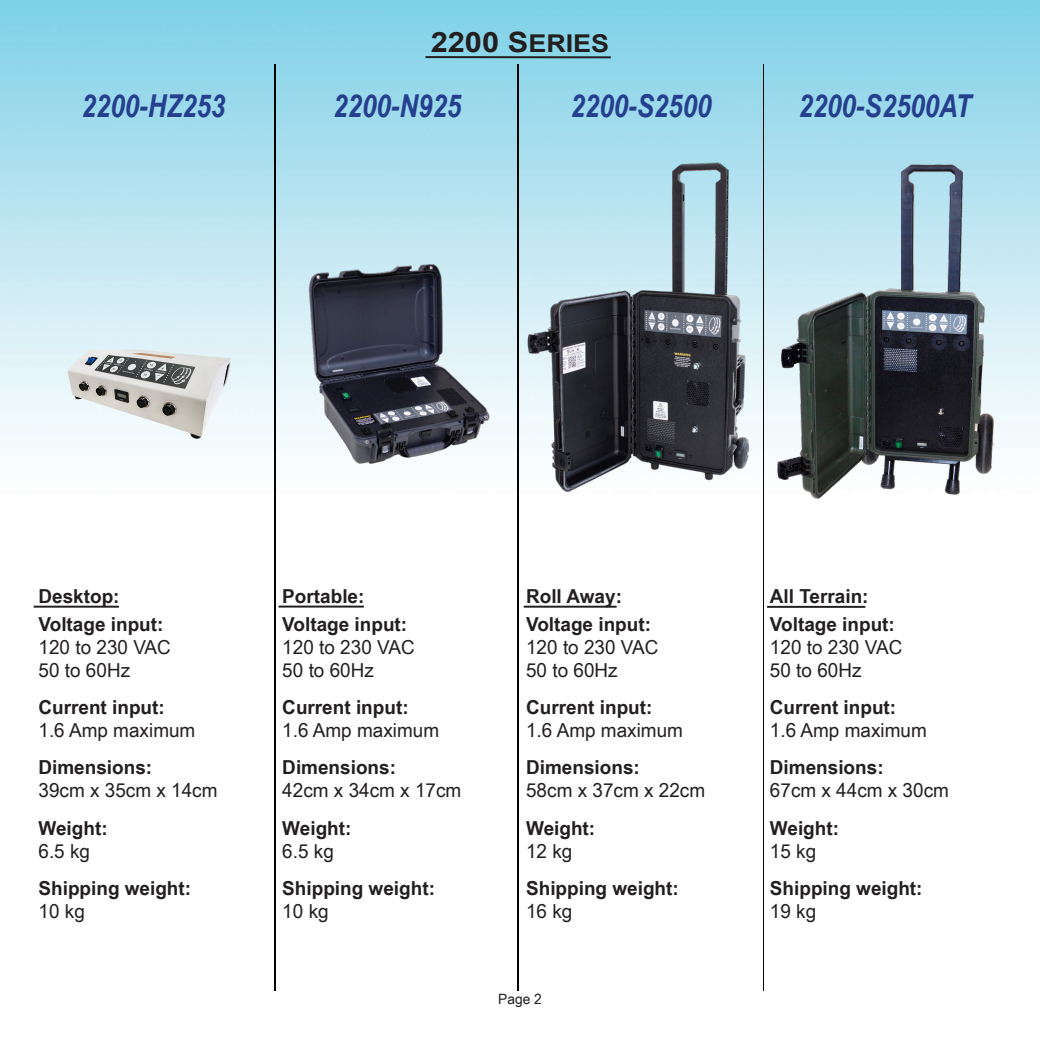
<style>
.page{position:relative;width:1040px;height:1040px;background:#fff}
.page>*{position:absolute;margin:0;border:0;box-sizing:border-box;transform-origin:0 0}
.t1{font:italic 700 31.5px "Arial Narrow";color:#253f8e}
.t2{font:700 28px "Arial";color:#231f20;scale:1.1 1}
.t3{font:700 19.25px "Arial Narrow";color:#231f20;scale:1.2 1}
.t4{font:19.25px "Arial Narrow";color:#231f20;scale:1.2 1}
.t5{font:14.17px "Arial Narrow";color:#231f20;scale:1.19 1}
.s1{font-size:24.5px}
</style>
<div class="page">
<img style="left:0;top:0;width:1040px;height:991px">
<img style="left:763px;top:65px;width:1px;height:925px">
<img style="left:59px;top:341px;width:179px;height:103px">
<img style="left:285px;top:260px;width:222px;height:212px">
<img style="left:525px;top:159px;width:228px;height:336px">
<img style="left:767px;top:144px;width:241px;height:376px">
<hr style="left:425px;top:56px;width:185px;height:2px;background:#231f20">
<hr style="left:34px;top:605px;width:85px;height:2px;background:#231f20">
<hr style="left:278px;top:605px;width:86px;height:2px;background:#231f20">
<hr style="left:524px;top:605px;width:92px;height:2px;background:#231f20">
<hr style="left:767px;top:606px;width:98px;height:2px;background:#231f20">
<img style="left:275px;top:65px;width:1px;height:925px">
<img style="left:517px;top:65px;width:1px;height:925px">
<p class="t1" style="left:82px;top:82px;width:145px">2200-HZ253</p>
<p class="t2" style="left:431px;top:22px;width:164px">2200 S<span class="s1">ERIES</span></p>
<p class="t1" style="left:333px;top:82px;width:129px">2200-N925</p>
<p class="t1" style="left:570px;top:82px;width:142px">2200-S2500</p>
<p class="t1" style="left:798px;top:82px;width:174px">2200-S2500AT</p>
<p class="t3" style="left:38px;top:581px;width:69px">Desktop:</p>
<p class="t3" style="left:38px;top:609px;width:106px">Voltage input:</p>
<p class="t4" style="left:38px;top:633px;width:112px">120 to 230 VAC</p>
<p class="t4" style="left:38px;top:656px;width:78px">50 to 60Hz</p>
<p class="t3" style="left:38px;top:692px;width:107px">Current input:</p>
<p class="t4" style="left:38px;top:716px;width:132px">1.6 Amp maximum</p>
<p class="t3" style="left:38px;top:753px;width:96px">Dimensions:</p>
<p class="t4" style="left:38px;top:776px;width:151px">39cm x 35cm x 14cm</p>
<p class="t3" style="left:38px;top:813px;width:59px">Weight:</p>
<p class="t4" style="left:38px;top:836px;width:45px">6.5 kg</p>
<p class="t3" style="left:38px;top:873px;width:129px">Shipping weight:</p>
<p class="t4" style="left:38px;top:897px;width:40px">10 kg</p>
<p class="t3" style="left:282px;top:581px;width:70px">Portable:</p>
<p class="t3" style="left:282px;top:609px;width:106px">Voltage input:</p>
<p class="t4" style="left:282px;top:633px;width:112px">120 to 230 VAC</p>
<p class="t4" style="left:282px;top:656px;width:78px">50 to 60Hz</p>
<p class="t3" style="left:282px;top:692px;width:107px">Current input:</p>
<p class="t4" style="left:282px;top:716px;width:132px">1.6 Amp maximum</p>
<p class="t3" style="left:282px;top:753px;width:96px">Dimensions:</p>
<p class="t4" style="left:282px;top:776px;width:151px">42cm x 34cm x 17cm</p>
<p class="t3" style="left:282px;top:813px;width:59px">Weight:</p>
<p class="t4" style="left:282px;top:836px;width:45px">6.5 kg</p>
<p class="t3" style="left:282px;top:873px;width:129px">Shipping weight:</p>
<p class="t4" style="left:282px;top:897px;width:40px">10 kg</p>
<p class="t3" style="left:526px;top:581px;width:81px">Roll Away:</p>
<p class="t3" style="left:526px;top:609px;width:106px">Voltage input:</p>
<p class="t4" style="left:526px;top:633px;width:112px">120 to 230 VAC</p>
<p class="t4" style="left:526px;top:656px;width:78px">50 to 60Hz</p>
<p class="t3" style="left:526px;top:692px;width:107px">Current input:</p>
<p class="t4" style="left:526px;top:716px;width:132px">1.6 Amp maximum</p>
<p class="t3" style="left:526px;top:753px;width:96px">Dimensions:</p>
<p class="t4" style="left:526px;top:776px;width:151px">58cm x 37cm x 22cm</p>
<p class="t3" style="left:526px;top:813px;width:59px">Weight:</p>
<p class="t4" style="left:526px;top:836px;width:40px">12 kg</p>
<p class="t3" style="left:526px;top:873px;width:129px">Shipping weight:</p>
<p class="t4" style="left:526px;top:897px;width:40px">16 kg</p>
<p class="t5" style="left:498px;top:988px;width:38px">Page 2</p>
<p class="t3" style="left:770px;top:581px;width:84px">All Terrain:</p>
<p class="t3" style="left:770px;top:609px;width:106px">Voltage input:</p>
<p class="t4" style="left:770px;top:633px;width:112px">120 to 230 VAC</p>
<p class="t4" style="left:770px;top:656px;width:78px">50 to 60Hz</p>
<p class="t3" style="left:770px;top:692px;width:107px">Current input:</p>
<p class="t4" style="left:770px;top:716px;width:132px">1.6 Amp maximum</p>
<p class="t3" style="left:770px;top:753px;width:96px">Dimensions:</p>
<p class="t4" style="left:770px;top:776px;width:151px">67cm x 44cm x 30cm</p>
<p class="t3" style="left:770px;top:813px;width:59px">Weight:</p>
<p class="t4" style="left:770px;top:836px;width:40px">15 kg</p>
<p class="t3" style="left:770px;top:873px;width:129px">Shipping weight:</p>
<p class="t4" style="left:770px;top:897px;width:40px">19 kg</p>
</div>
